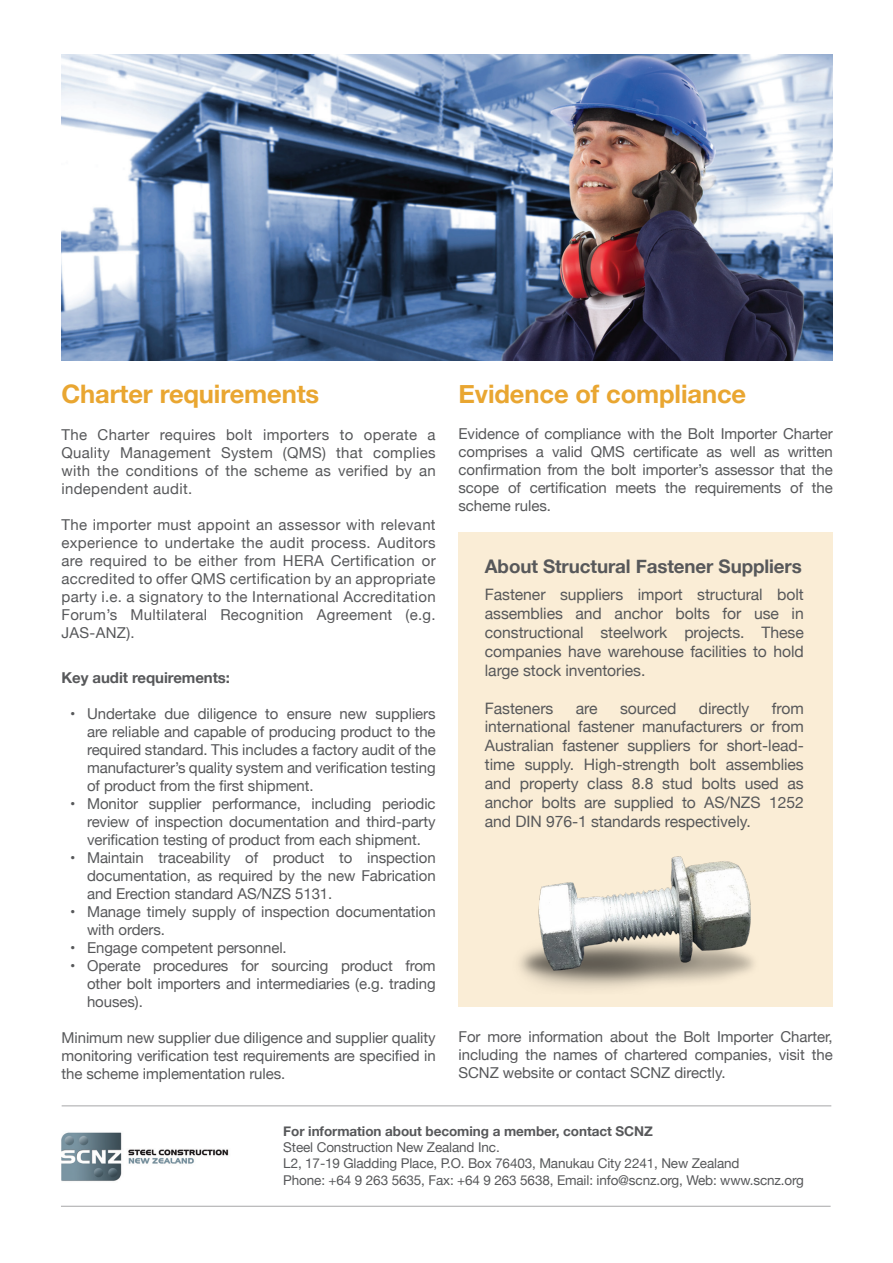
<style>
.page{position:relative;width:893px;height:1263px;background:#fff}
.page>*{position:absolute;margin:0;border:0;box-sizing:border-box;transform-origin:0 0}
.t1{font:700 25.5px "Helvetica Neue";letter-spacing:-.005em;color:#e9a631}
.t2{font:700 18.75px "Helvetica Neue";letter-spacing:-.005em;color:#57585a}
.t3{font:15.75px/18.9px "Helvetica Neue";letter-spacing:-.005em;color:#57585a;text-align:justify}
.t4{font:15px/18px "Helvetica Neue";letter-spacing:-.005em;color:#57585a;text-align:justify}
.t5{font:700 15px "Helvetica Neue";letter-spacing:-.005em;color:#57585a}
.t6{font:13.5px "Helvetica Neue";letter-spacing:-.01em;color:#57585a}
.t7{font:700 13.5px "Helvetica Neue";letter-spacing:-.005em;color:#57585a}
</style>
<div class="page">
<div style="left:459px;top:532px;width:374px;height:474px;background:#faedd6"></div>
<img style="left:62px;top:1132px;width:167px;height:49px">
<img style="left:62px;top:54px;width:771px;height:306px">
<hr style="left:61px;top:1206px;width:770px;height:1px;background:#57585a">
<hr style="left:62px;top:1105px;width:769px;height:1px;background:#57585a">
<img style="left:519px;top:856px;width:235px;height:133px">
<p class="t1" style="left:62px;top:373px;width:259px">Charter requirements</p>
<p class="t4" style="left:62px;top:426px;width:376px">The Charter requires bolt importers to operate a Quality Management System (QMS) that complies with the conditions of the scheme as verified by an independent audit.</p>
<p class="t4" style="left:62px;top:516px;width:376px">The importer must appoint an assessor with relevant experience to undertake the audit process. Auditors are required to be either from HERA Certification or accredited to offer QMS certification by an appropriate party i.e. a signatory to the International Accreditation Forum’s Multilateral Recognition Agreement (e.g.<br>JAS-ANZ).</p>
<p class="t5" style="left:62px;top:665px;width:170px">Key audit requirements:</p>
<p class="t4" style="left:87px;top:705px;width:350px;text-indent:-17px">• Undertake due diligence to ensure new suppliers are reliable and capable of producing product to the required standard. This includes a factory audit of the manufacturer’s quality system and verification testing of product from the first shipment.</p>
<p class="t4" style="left:87px;top:795px;width:350px;text-indent:-17px">• Monitor supplier performance, including periodic review of inspection documentation and third-party verification testing of product from each shipment.</p>
<p class="t4" style="left:87px;top:849px;width:350px;text-indent:-17px">• Maintain traceability of product to inspection documentation, as required by the new Fabrication and Erection standard AS/NZS 5131.</p>
<p class="t4" style="left:87px;top:903px;width:350px;text-indent:-17px">• Manage timely supply of inspection documentation with orders.</p>
<p class="t4" style="left:70px;top:939px;width:218px">• Engage competent personnel.</p>
<p class="t4" style="left:87px;top:957px;width:350px;text-indent:-17px">• Operate procedures for sourcing product from other bolt importers and intermediaries (e.g. trading houses).</p>
<p class="t4" style="left:62px;top:1029px;width:376px">Minimum new supplier due diligence and supplier quality monitoring verification test requirements are specified in the scheme implementation rules.</p>
<p class="t1" style="left:459px;top:373px;width:289px">Evidence of compliance</p>
<p class="t4" style="left:459px;top:425px;width:376px">Evidence of compliance with the Bolt Importer Charter comprises a valid QMS certificate as well as written confirmation from the bolt importer’s assessor that the scope of certification meets the requirements of the scheme rules.</p>
<p class="t2" style="left:485px;top:552px;width:318px">About Structural Fastener Suppliers</p>
<p class="t3" style="left:485px;top:586px;width:320px">Fastener suppliers import structural bolt assemblies and anchor bolts for use in constructional steelwork projects. These companies have warehouse facilities to hold large stock inventories.</p>
<p class="t3" style="left:485px;top:699px;width:70px">Fasteners</p>
<p class="t3" style="left:576px;top:699px;width:23px">are</p>
<p class="t3" style="left:620px;top:699px;width:58px">sourced</p>
<p class="t3" style="left:699px;top:699px;width:52px">directly</p>
<p class="t3" style="left:485px;top:699px;width:320px;text-indent:287px">from international fastener manufacturers or from Australian fastener suppliers for short-lead&shy;time supply. High-strength bolt assemblies and property class 8.8 stud bolts used as anchor bolts are supplied to AS/NZS 1252 and DIN 976-1 standards respectively.</p>
<p class="t4" style="left:459px;top:1028px;width:376px">For more information about the Bolt Importer Charter, including the names of chartered companies, visit the SCNZ website or contact SCNZ directly.</p>
<p class="t7" style="left:283px;top:1120px;width:371px">For information about becoming a member, contact SCNZ</p>
<p class="t6" style="left:283px;top:1138px;width:218px">Steel Construction New Zealand Inc.</p>
<p class="t6" style="left:283px;top:1154px;width:458px">L2, 17-19 Gladding Place, P.O. Box 76403, Manukau City 2241, New Zealand</p>
<p class="t6" style="left:283px;top:1170px;width:522px">Phone: +64 9 263 5635, Fax: +64 9 263 5638, Email: info@scnz.org, Web: www.scnz.org</p>
</div>
